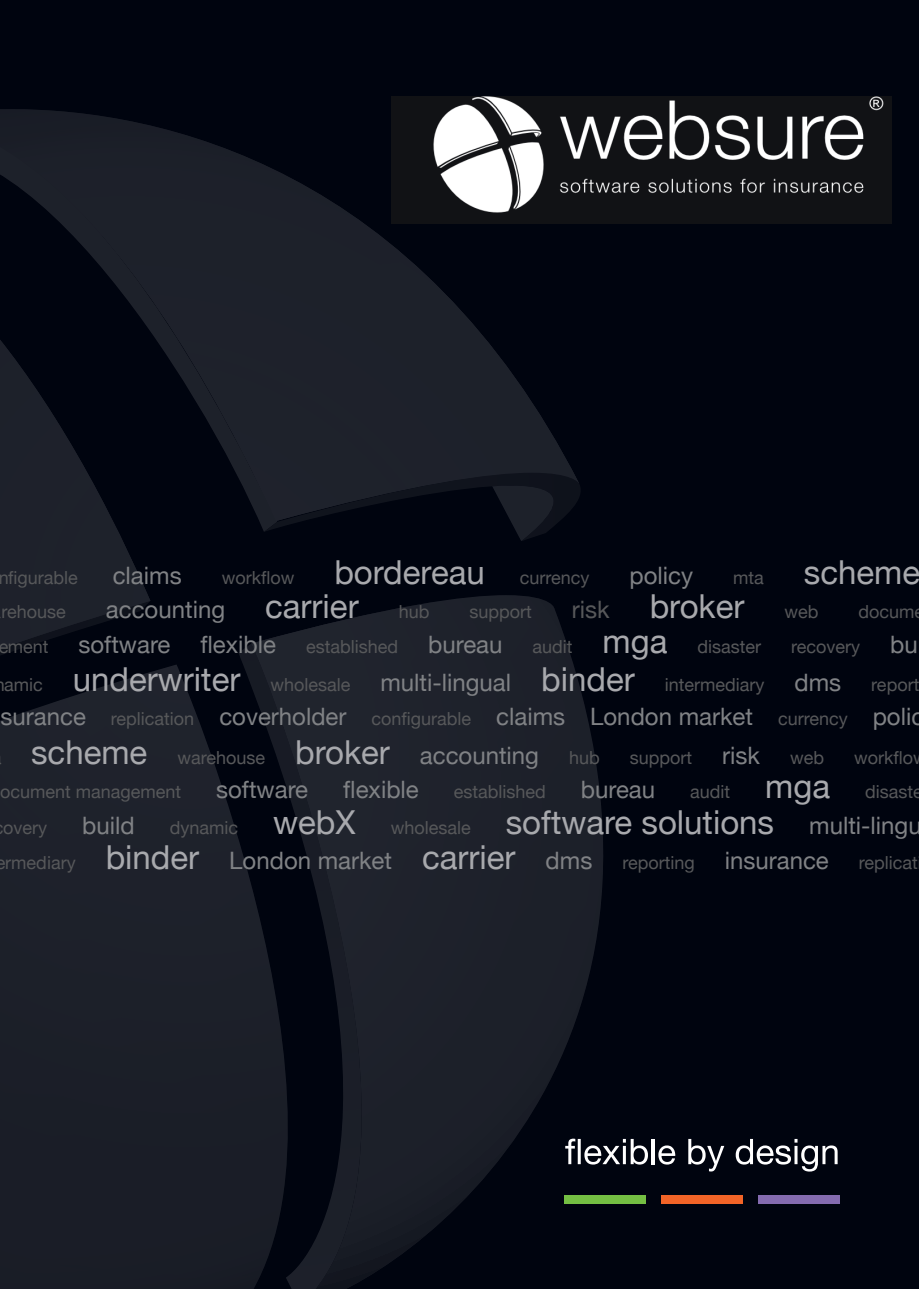
<style>
.page{position:relative;width:920px;height:1289px;background:#fff}
.page>*{position:absolute;margin:0;border:0;box-sizing:border-box;transform-origin:0 0}
.t1{font:33px "Helvetica Neue";color:#a8a9ad}
.t2{font:24px "Helvetica Neue";color:#808285}
.t3{font:18px "Helvetica Neue";color:#57585a}
.s1{font-size:18px;color:#57585a}
.s2{font-size:33px;color:#a8a9ad}
.s3{font-size:24px;color:#57585a}
.s4{font-size:24px;color:#808285}
</style>
<div class="page">
<div style="left:0;top:0;width:918px;height:1288px;background:#00040f"></div>
<svg style="left:0;top:532px;width:150px;height:123px"></svg>
<div style="left:0;top:665px;width:238px;height:623px;background:#1c1f29"></div>
<svg style="left:238px;top:644px;width:13px;height:644px"></svg>
<svg style="left:251px;top:595px;width:402px;height:693px"></svg>
<svg style="left:0;top:521px;width:264px;height:11px"></svg>
<svg style="left:0;top:109px;width:579px;height:412px"></svg>
<svg style="left:264px;top:433px;width:316px;height:108px"></svg>
<div style="left:565px;top:1195px;width:81px;height:8px;background:#74bf43"></div>
<div style="left:661px;top:1195px;width:81px;height:8px;background:#f26427"></div>
<div style="left:758px;top:1195px;width:81px;height:8px;background:#846baf"></div>
<svg style="left:565px;top:1138px;width:83px;height:26px"></svg>
<hr style="left:651px;top:1139px;width:4px;height:25px;background:#fff">
<svg style="left:658px;top:1145px;width:17px;height:19px"></svg>
<svg style="left:688px;top:1139px;width:36px;height:32px"></svg>
<svg style="left:735px;top:1139px;width:102px;height:32px"></svg>
<div style="left:392px;top:96px;width:499px;height:127px;background:#111215"></div>
<img style="left:433px;top:96px;width:451px;height:116px">
<p class="t3" style="left:-2px;top:565px;width:81px">nfigurable</p>
<p class="t2" style="left:113px;top:558px;width:70px">claims</p>
<p class="t1" style="left:222px;top:548px;width:265px"><span class="s1">workflow</span> bordereau</p>
<p class="t3" style="left:520px;top:565px;width:71px">currency</p>
<p class="t2" style="left:629px;top:558px;width:65px">policy</p>
<p class="t1" style="left:733px;top:548px;width:188px"><span class="s1">mta</span> scheme</p>
<p class="t3" style="left:2px;top:599px;width:66px">rehouse</p>
<p class="t2" style="left:106px;top:592px;width:254px">accounting <span class="s2">carrier</span></p>
<p class="t3" style="left:399px;top:599px;width:32px">hub</p>
<p class="t3" style="left:469px;top:599px;width:64px">support</p>
<p class="t1" style="left:572px;top:583px;width:174px"><span class="s3">risk</span> broker</p>
<p class="t3" style="left:784px;top:599px;width:35px">web</p>
<p class="t3" style="left:858px;top:599px;width:67px">docume</p>
<p class="t3" style="left:-2px;top:633px;width:52px">ement</p>
<p class="t2" style="left:78px;top:627px;width:93px">software</p>
<p class="t2" style="left:200px;top:627px;width:77px">flexible</p>
<p class="t3" style="left:306px;top:633px;width:94px">established</p>
<p class="t2" style="left:428px;top:627px;width:76px">bureau</p>
<p class="t3" style="left:532px;top:633px;width:136px">audit <span class="s2">mga</span></p>
<p class="t3" style="left:697px;top:633px;width:65px">disaster</p>
<p class="t3" style="left:791px;top:633px;width:70px">recovery</p>
<p class="t2" style="left:890px;top:627px;width:29px">bu</p>
<p class="t1" style="left:4px;top:655px;width:238px"><span class="s1">amic</span> underwriter</p>
<p class="t3" style="left:270px;top:672px;width:81px">wholesale</p>
<p class="t2" style="left:380px;top:665px;width:256px">multi-lingual <span class="s2">binder</span></p>
<p class="t3" style="left:665px;top:672px;width:101px">intermediary</p>
<p class="t2" style="left:794px;top:665px;width:48px">dms</p>
<p class="t3" style="left:871px;top:672px;width:50px">report</p>
<p class="t2" style="left:1px;top:699px;width:87px">surance</p>
<p class="t3" style="left:111px;top:706px;width:237px">replication <span class="s4">coverholder</span></p>
<p class="t2" style="left:371px;top:699px;width:383px"><span class="s1">configurable</span> claims London market</p>
<p class="t3" style="left:778px;top:706px;width:148px">currency <span class="s4">polic</span></p>
<p class="t1" style="left:31px;top:728px;width:118px">scheme</p>
<p class="t3" style="left:177px;top:744px;width:214px">warehouse <span class="s2">broker</span></p>
<p class="t2" style="left:420px;top:738px;width:121px">accounting</p>
<p class="t3" style="left:569px;top:744px;width:32px">hub</p>
<p class="t3" style="left:630px;top:744px;width:64px">support</p>
<p class="t2" style="left:722px;top:738px;width:39px">risk</p>
<p class="t3" style="left:790px;top:744px;width:35px">web</p>
<p class="t3" style="left:854px;top:744px;width:74px">workflow</p>
<p class="t3" style="left:0;top:779px;width:183px">ocument management</p>
<p class="t2" style="left:216px;top:772px;width:93px">software</p>
<p class="t2" style="left:343px;top:772px;width:77px">flexible</p>
<p class="t3" style="left:454px;top:779px;width:94px">established</p>
<p class="t2" style="left:581px;top:772px;width:76px">bureau</p>
<p class="t3" style="left:690px;top:779px;width:141px">audit <span class="s2">mga</span></p>
<p class="t3" style="left:865px;top:779px;width:59px">disaste</p>
<p class="t3" style="left:3px;top:815px;width:45px">overy</p>
<p class="t2" style="left:82px;top:808px;width:54px">build</p>
<p class="t3" style="left:170px;top:815px;width:187px">dynamic <span class="s2">webX</span></p>
<p class="t1" style="left:391px;top:799px;width:385px"><span class="s1">wholesale</span> software solutions</p>
<p class="t2" style="left:809px;top:808px;width:114px">multi-lingu</p>
<p class="t3" style="left:-4px;top:849px;width:205px">ermediary <span class="s2">binder</span></p>
<p class="t2" style="left:229px;top:843px;width:288px">London market <span class="s2">carrier</span></p>
<p class="t2" style="left:545px;top:843px;width:48px">dms</p>
<p class="t3" style="left:622px;top:849px;width:74px">reporting</p>
<p class="t2" style="left:725px;top:843px;width:106px">insurance</p>
<p class="t3" style="left:859px;top:849px;width:64px">replicati</p>
</div>
